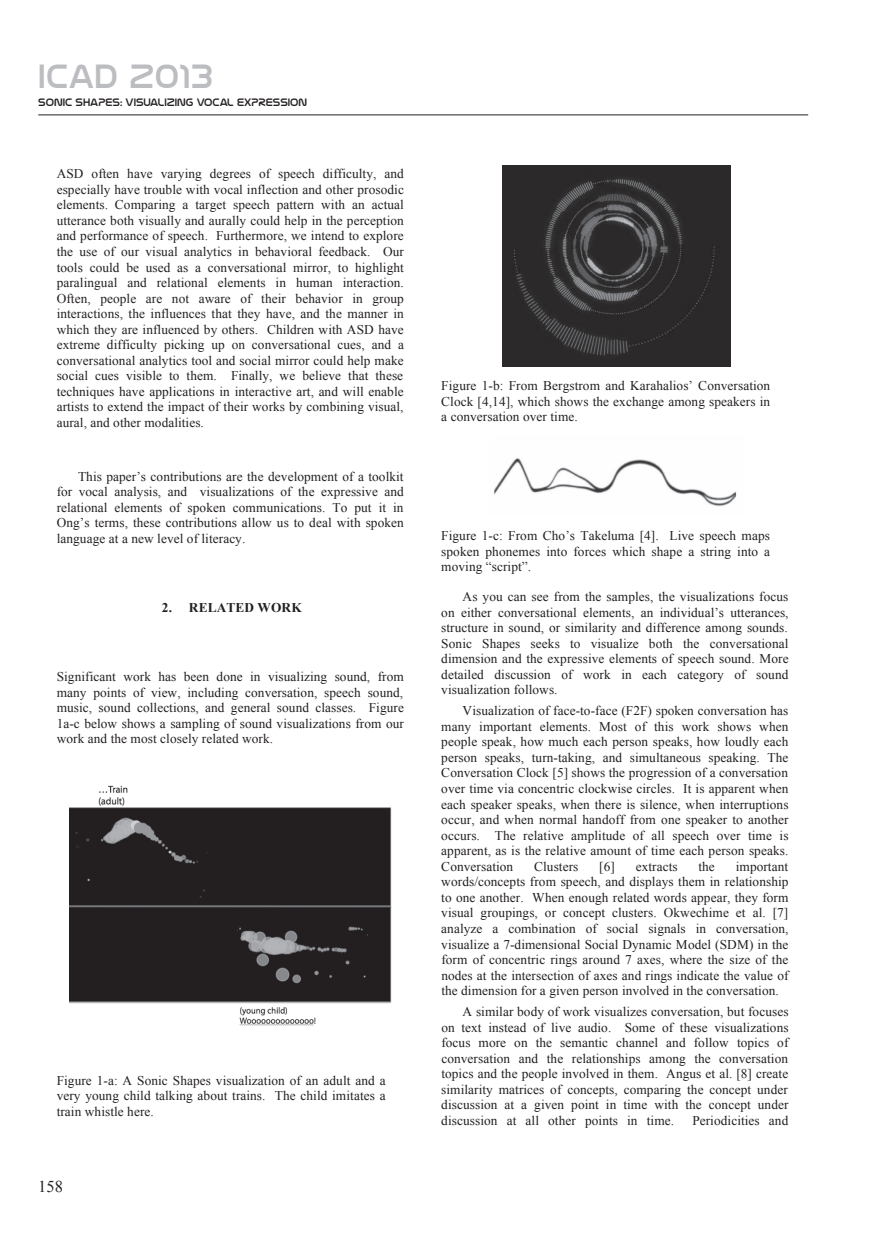
<style>
.page{position:relative;width:872px;height:1234px;background:#fff}
.page>*{position:absolute;margin:0;border:0;box-sizing:border-box;transform-origin:0 0}
.t1{font:37.5px "Nasalization";letter-spacing:.01em;color:#bcbdc0}
.t2{font:16.5px "Times New Roman";color:#231f20}
.t3{font:13.35px/15.5px "Times New Roman";letter-spacing:.005em;color:#231f20;text-align:justify}
.t4{font:700 13.35px "Times New Roman";letter-spacing:.01em;color:#231f20}
.t5{font:12px "Nasalization";color:#231f20}
</style>
<div class="page">
<hr style="left:38px;top:114px;width:770px;height:1px;background:#231f20">
<hr style="left:74px;top:79px;width:14px;height:4px;background:#bcbdc0">
<img style="left:69px;top:785px;width:322px;height:241px">
<img style="left:503px;top:166px;width:227px;height:200px">
<img style="left:494px;top:457px;width:243px;height:49px">
<h1 class="t1" style="left:38px;top:58px;width:176px">ICAD 2013</h1>
<p class="t5" style="left:38px;top:97px;width:270px">SONIC SHAPES: VISUALIZING VOCAL EXPRESSION</p>
<p class="t3" style="left:57px;top:166px;width:349px">ASD often have varying degrees of speech difficulty, and especially have trouble with vocal inflection and other prosodic elements. Comparing a target speech pattern with an actual utterance both visually and aurally could help in the perception and performance of speech. Furthermore, we intend to explore the use of our visual analytics in behavioral feedback. Our tools could be used as a conversational mirror, to highlight paralingual and relational elements in human interaction.<br>Often, people are not aware of their behavior in group interactions, the influences that they have, and the manner in which they are influenced by others. Children with ASD have extreme difficulty picking up on conversational cues, and a conversational analytics tool and social mirror could help make social cues visible to them. Finally, we believe that these techniques have applications in interactive art, and will enable artists to extend the impact of their works by combining visual, aural, and other modalities.</p>
<p class="t3" style="left:57px;top:468px;width:349px;text-indent:21px">This paperÕs contributions are the development of a toolkit for vocal analysis, and visualizations of the expressive and relational elements of spoken communications. To put it in OngÕs terms, these contributions allow us to deal with spoken language at a new level of literacy.</p>
<p class="t4" style="left:162px;top:598px;width:141px">2. RELATED WORK</p>
<p class="t3" style="left:57px;top:668px;width:349px">Significant work has been done in visualizing sound, from many points of view, including conversation, speech sound, music, sound collections, and general sound classes. Figure 1a-c below shows a sampling of sound visualizations from our work and the most closely related work.</p>
<p class="t3" style="left:57px;top:1072px;width:330px">Figure 1-a: A Sonic Shapes visualization of an adult and a very young child talking about trains. The child imitates a train whistle here.</p>
<p class="t2" style="left:38px;top:1175px;width:26px">158</p>
<p class="t3" style="left:441px;top:377px;width:330px">Figure 1-b: From Bergstrom and KarahaliosÕ Conversation Clock [4,14], which shows the exchange among speakers in a conversation over time.</p>
<p class="t3" style="left:441px;top:527px;width:330px">Figure 1-c: From ChoÕs Takeluma [4]. Live speech maps spoken phonemes into forces which shape a string into a moving ÒscriptÓ.</p>
<p class="t3" style="left:441px;top:588px;width:349px;text-indent:21px">As you can see from the samples, the visualizations focus on either conversational elements, an individualÕs utterances, structure in sound, or similarity and difference among sounds.<br>Sonic Shapes seeks to visualize both the conversational dimension and the expressive elements of speech sound. More detailed discussion of work in each category of sound visualization follows.</p>
<p class="t3" style="left:441px;top:703px;width:349px;text-indent:21px">Visualization of face-to-face (F2F) spoken conversation has many important elements. Most of this work shows when people speak, how much each person speaks, how loudly each person speaks, turn-taking, and simultaneous speaking. The Conversation Clock [5] shows the progression of a conversation over time via concentric clockwise circles. It is apparent when each speaker speaks, when there is silence, when interruptions occur, and when normal handoff from one speaker to another occurs. The relative amplitude of all speech over time is apparent, as is the relative amount of time each person speaks.<br>Conversation</p>
<p class="t3" style="left:441px;top:858px;width:349px;text-indent:294px">important words/concepts from speech, and displays them in relationship to one another. When enough related words appear, they form visual groupings, or concept clusters. Okwechime et al. [7] analyze a combination of social signals in conversation, visualize a 7-dimensional Social Dynamic Model (SDM) in the form of concentric rings around 7 axes, where the size of the nodes at the intersection of axes and rings indicate the value of the dimension for a given person involved in the conversation.</p>
<p class="t3" style="left:441px;top:1003px;width:349px;text-indent:21px">A similar body of work visualizes conversation, but focuses on text instead of live audio. Some of these visualizations focus more on the semantic channel and follow topics of conversation and the relationships among the conversation topics and the people involved in them. Angus et al. [8] create similarity matrices of concepts, comparing the concept under discussion at a given point in time with the concept under discussion at all other points in time.</p>
<p class="t3" style="left:534px;top:858px;width:46px">Clusters</p>
<p class="t3" style="left:599px;top:858px;width:17px">[6]</p>
<p class="t3" style="left:636px;top:858px;width:43px">extracts</p>
<p class="t3" style="left:698px;top:858px;width:18px">the</p>
<p class="t3" style="left:692px;top:1111px;width:97px">Periodicities and</p>
</div>
